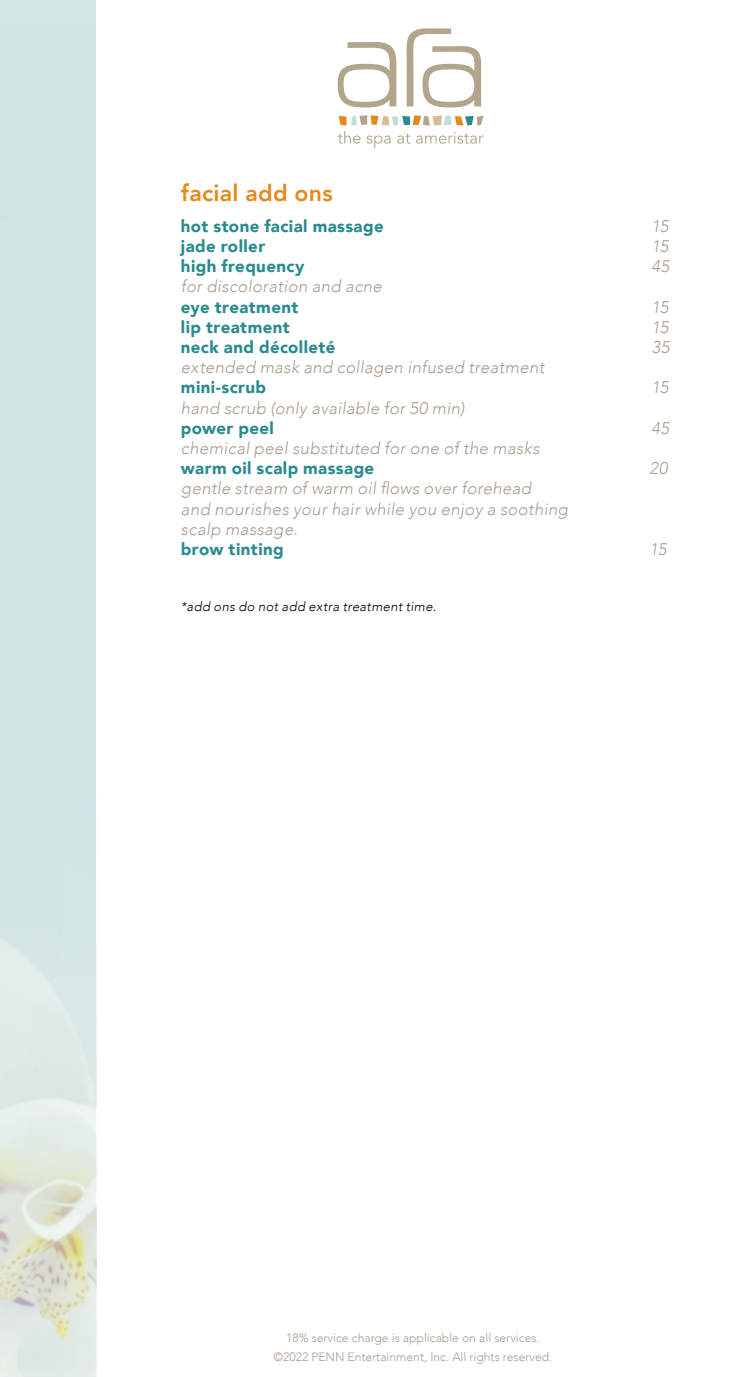
<style>
.page{position:relative;width:754px;height:1377px;background:#fff}
.page>*{position:absolute;margin:0;border:0;box-sizing:border-box;transform-origin:0 0}
.Ara_Body_Copy_-_Item{font:800 23.18px "Avenir";letter-spacing:.015em;color:#e4891a}
.Ara_Body_Copy_-_Item-2{font:italic 300 16.88px/20.2px "Avenir";letter-spacing:.02em;color:#ab9c8e}
.Ara_Body_Copy_-_Item-3{font:900 16.88px "Avenir";letter-spacing:.025em;color:#2a8b8f}
.Ara_Body_Copy_-_Item-4{font:italic 300 13.05px "Avenir";letter-spacing:.025em;color:#000001}
.t1{font:300 12.15px "Avenir";color:#ab9c8e}
.s1{font-weight:900;font-style:normal;color:#2a8b8f}
</style>
<div class="page">
<img style="left:0;top:0;width:96px;height:1377px">
<svg style="left:337px;top:42px;width:60px;height:66px"></svg>
<svg style="left:406px;top:28px;width:76px;height:80px"></svg>
<svg style="left:337px;top:115px;width:146px;height:33px"></svg>
<p class="Ara_Body_Copy_-_Item" style="left:181px;top:175px;width:153px">facial add ons</p>
<p class="Ara_Body_Copy_-_Item-3" style="left:181px;top:211px;width:204px">hot stone facial massage</p>
<p class="Ara_Body_Copy_-_Item-2" style="left:651px;top:216px;width:19px">15</p>
<p class="Ara_Body_Copy_-_Item-3" style="left:181px;top:232px;width:86px">jade roller</p>
<p class="Ara_Body_Copy_-_Item-2" style="left:651px;top:236px;width:19px">15</p>
<p class="Ara_Body_Copy_-_Item-3" style="left:181px;top:252px;width:125px">high frequency</p>
<p class="Ara_Body_Copy_-_Item-2" style="left:651px;top:256px;width:19px">45</p>
<p class="Ara_Body_Copy_-_Item-2" style="left:181px;top:276px;width:202px">for discoloration and acne</p>
<p class="Ara_Body_Copy_-_Item-3" style="left:181px;top:292px;width:119px">eye treatment</p>
<p class="Ara_Body_Copy_-_Item-2" style="left:651px;top:297px;width:19px">15</p>
<p class="Ara_Body_Copy_-_Item-3" style="left:181px;top:312px;width:110px">lip treatment</p>
<p class="Ara_Body_Copy_-_Item-2" style="left:651px;top:317px;width:19px">15</p>
<p class="Ara_Body_Copy_-_Item-3" style="left:181px;top:333px;width:156px">neck and décolleté</p>
<p class="Ara_Body_Copy_-_Item-2" style="left:651px;top:337px;width:19px">35</p>
<p class="Ara_Body_Copy_-_Item-2" style="left:181px;top:357px;width:365px">extended mask and collagen infused treatment</p>
<p class="Ara_Body_Copy_-_Item-3" style="left:181px;top:373px;width:87px">mini-scrub</p>
<p class="Ara_Body_Copy_-_Item-2" style="left:651px;top:377px;width:19px">15</p>
<p class="Ara_Body_Copy_-_Item-2" style="left:181px;top:398px;width:285px">hand scrub (only available for 50 min)</p>
<p class="Ara_Body_Copy_-_Item-3" style="left:181px;top:413px;width:94px">power peel</p>
<p class="Ara_Body_Copy_-_Item-2" style="left:651px;top:418px;width:19px">45</p>
<p class="Ara_Body_Copy_-_Item-2" style="left:181px;top:438px;width:360px">chemical peel substituted for one of the masks</p>
<p class="Ara_Body_Copy_-_Item-3" style="left:181px;top:454px;width:195px">warm oil scalp massage</p>
<p class="Ara_Body_Copy_-_Item-2" style="left:649px;top:458px;width:20px">20</p>
<p class="Ara_Body_Copy_-_Item-2" style="left:181px;top:478px;width:388px">gentle stream of warm oil flows over forehead<br>and nourishes your hair while you enjoy a soothing scalp massage.<br><span class="s1">brow tinting</span></p>
<p class="Ara_Body_Copy_-_Item-2" style="left:649px;top:539px;width:19px">15</p>
<p class="Ara_Body_Copy_-_Item-4" style="left:181px;top:599px;width:257px">*add ons do not add extra treatment time.</p>
<p class="t1" style="left:286px;top:1331px;width:255px">18% service charge is applicable on all services.</p>
<p class="t1" style="left:273px;top:1350px;width:280px">©2022 PENN Entertainment, Inc. All rights reserved.</p>
<p class="t1" style="left:266px;top:1346px;width:290px">©2022 Penn National Gaming, Inc. All rights reserved.</p>
</div>
